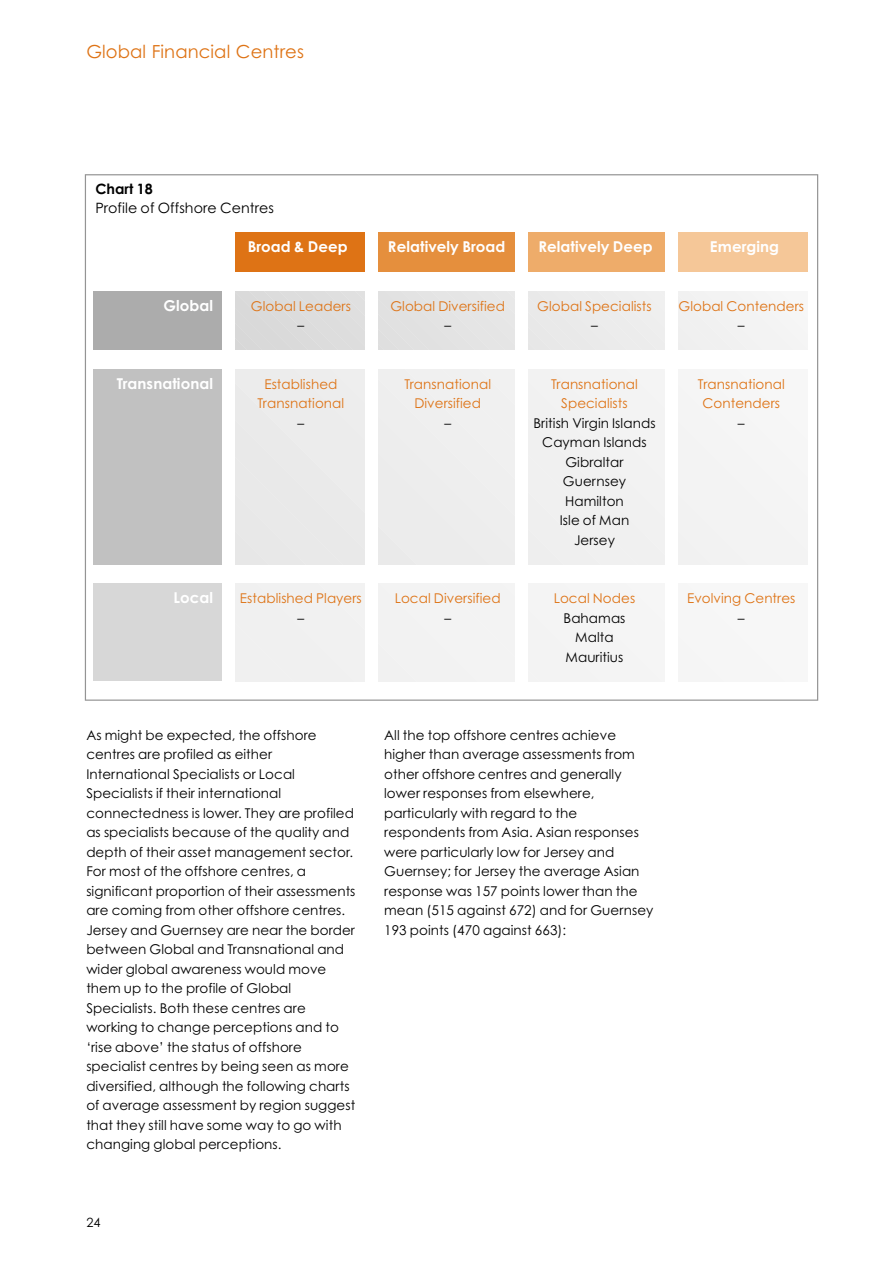
<style>
.page{position:relative;width:893px;height:1263px;background:#fff}
.page>*{position:absolute;margin:0;border:0;box-sizing:border-box;transform-origin:0 0}
.t1{font:18px "Century Gothic";letter-spacing:.005em;color:#de7315}
.t2{font:700 15px "Century Gothic";letter-spacing:.005em;color:#fff}
.t3{font:14.25px/19.5px "Century Gothic";letter-spacing:.005em;color:#000}
.t4{font:13.5px/19.5px "Century Gothic";letter-spacing:.005em;color:#000}
.t5{font:13.5px/19.5px "Century Gothic";letter-spacing:.005em;color:#de7315;text-align:center}
.t6{font:12.75px "Century Gothic";color:#000}
.s1{font-weight:700}
.s2{color:#000}
</style>
<div class="page">
<svg style="left:235px;top:291px;width:573px;height:59px"></svg>
<div style="left:235px;top:369px;width:18px;height:195px;background:#e9e9e9"></div>
<div style="left:253px;top:369px;width:19px;height:195px;background:#e9e9e9"></div>
<div style="left:272px;top:369px;width:18px;height:195px;background:#eaeaea"></div>
<div style="left:290px;top:369px;width:19px;height:195px;background:#eaeaea"></div>
<div style="left:309px;top:369px;width:18px;height:195px;background:#ebebeb"></div>
<div style="left:327px;top:369px;width:19px;height:195px;background:#ececec"></div>
<div style="left:346px;top:369px;width:18px;height:195px;background:#ececec"></div>
<div style="left:382px;top:369px;width:19px;height:195px;background:#ededed"></div>
<div style="left:401px;top:369px;width:18px;height:195px;background:#ededed"></div>
<div style="left:419px;top:369px;width:389px;height:195px;background:#efefef"></div>
<div style="left:438px;top:369px;width:370px;height:181px;background:#f0f0f0"></div>
<div style="left:456px;top:369px;width:352px;height:163px;background:#f0f0f0"></div>
<div style="left:475px;top:369px;width:333px;height:144px;background:#f3f3f3"></div>
<div style="left:235px;top:584px;width:426px;height:97px;background:#f3f3f3"></div>
<div style="left:235px;top:233px;width:137px;height:39px;background:#de7315"></div>
<div style="left:371px;top:233px;width:150px;height:39px;background:#e58f3d"></div>
<div style="left:521px;top:233px;width:150px;height:39px;background:#eeac6a"></div>
<div style="left:671px;top:233px;width:137px;height:39px;background:#f5c798"></div>
<div style="left:93px;top:291px;width:142px;height:59px;background:#acacac"></div>
<div style="left:93px;top:369px;width:142px;height:195px;background:#c1c1c1"></div>
<div style="left:93px;top:584px;width:142px;height:97px;background:#d7d7d7"></div>
<div style="left:365px;top:216px;width:13px;height:465px;background:#fff"></div>
<div style="left:222px;top:216px;width:13px;height:465px;background:#fff"></div>
<div style="left:515px;top:216px;width:13px;height:465px;background:#fff"></div>
<div style="left:665px;top:216px;width:13px;height:465px;background:#fff"></div>
<p class="t1" style="left:86px;top:45px;width:219px">Global Financial Centres</p>
<p class="t3" style="left:95px;top:180px;width:180px"><span class="s1">Chart 18<br></span>Profile of Offshore Centres</p>
<p class="t2" style="left:248px;top:241px;width:102px">Broad &amp; Deep</p>
<p class="t2" style="left:388px;top:241px;width:119px">Relatively Broad</p>
<p class="t2" style="left:538px;top:241px;width:116px">Relatively Deep</p>
<p class="t2" style="left:710px;top:241px;width:71px">Emerging</p>
<p class="t2" style="left:163px;top:300px;width:51px">Global</p>
<p class="t5" style="left:251px;top:297px;width:101px">Global Leaders <span class="s2">–</span></p>
<p class="t5" style="left:390px;top:297px;width:116px">Global Diversified <span class="s2">–</span></p>
<p class="t5" style="left:537px;top:297px;width:116px">Global Specialists <span class="s2">–</span></p>
<p class="t5" style="left:678px;top:297px;width:127px">Global Contenders <span class="s2">–</span></p>
<p class="t2" style="left:117px;top:378px;width:98px">Transnational</p>
<p class="t5" style="left:258px;top:375px;width:88px">Established<br>Transnational</p>
<p class="t5" style="left:404px;top:375px;width:88px">Transnational<br>Diversified</p>
<p class="t5" style="left:551px;top:375px;width:88px">Transnational<br>Specialists</p>
<p class="t5" style="left:698px;top:375px;width:88px">Transnational<br>Contenders</p>
<p class="t4" style="left:298px;top:414px;width:8px">–</p>
<p class="t4" style="left:444px;top:414px;width:8px">–</p>
<p class="t4" style="left:533px;top:414px;width:124px;text-align:center">British Virgin Islands<br>Cayman Islands<br>Gibraltar<br>Guernsey<br>Hamilton<br>Isle of Man<br>Jersey</p>
<p class="t4" style="left:738px;top:414px;width:8px">–</p>
<p class="t2" style="left:173px;top:592px;width:41px">Local</p>
<p class="t5" style="left:240px;top:590px;width:123px">Established Players</p>
<p class="t5" style="left:395px;top:590px;width:107px">Local Diversified</p>
<p class="t5" style="left:554px;top:590px;width:83px">Local Nodes</p>
<p class="t5" style="left:687px;top:590px;width:110px">Evolving Centres</p>
<p class="t4" style="left:298px;top:609px;width:8px">–</p>
<p class="t4" style="left:444px;top:609px;width:8px">–</p>
<p class="t4" style="left:563px;top:609px;width:64px;text-align:center">Bahamas<br>Malta<br>Mauritius</p>
<p class="t4" style="left:738px;top:609px;width:8px">–</p>
<p class="t4" style="left:86px;top:726px;width:271px">As might be expected, the offshore centres are profiled as either International Specialists or Local Specialists if their international connectedness is lower. They are profiled as specialists because of the quality and depth of their asset management sector.<br>For most of the offshore centres, a significant proportion of their assessments are coming from other offshore centres.<br>Jersey and Guernsey are near the border between Global and Transnational and wider global awareness would move them up to the profile of Global Specialists. Both these centres are working to change perceptions and to ‘rise above’ the status of offshore specialist centres by being seen as more diversified, although the following charts of average assessment by region suggest that they still have some way to go with changing global perceptions.</p>
<p class="t4" style="left:384px;top:726px;width:271px">All the top offshore centres achieve higher than average assessments from other offshore centres and generally lower responses from elsewhere, particularly with regard to the respondents from Asia. Asian responses were particularly low for Jersey and Guernsey; for Jersey the average Asian response was 157 points lower than the mean (515 against 672) and for Guernsey 193 points (470 against 663):</p>
<p class="t6" style="left:86px;top:1218px;width:16px">24</p>
</div>
